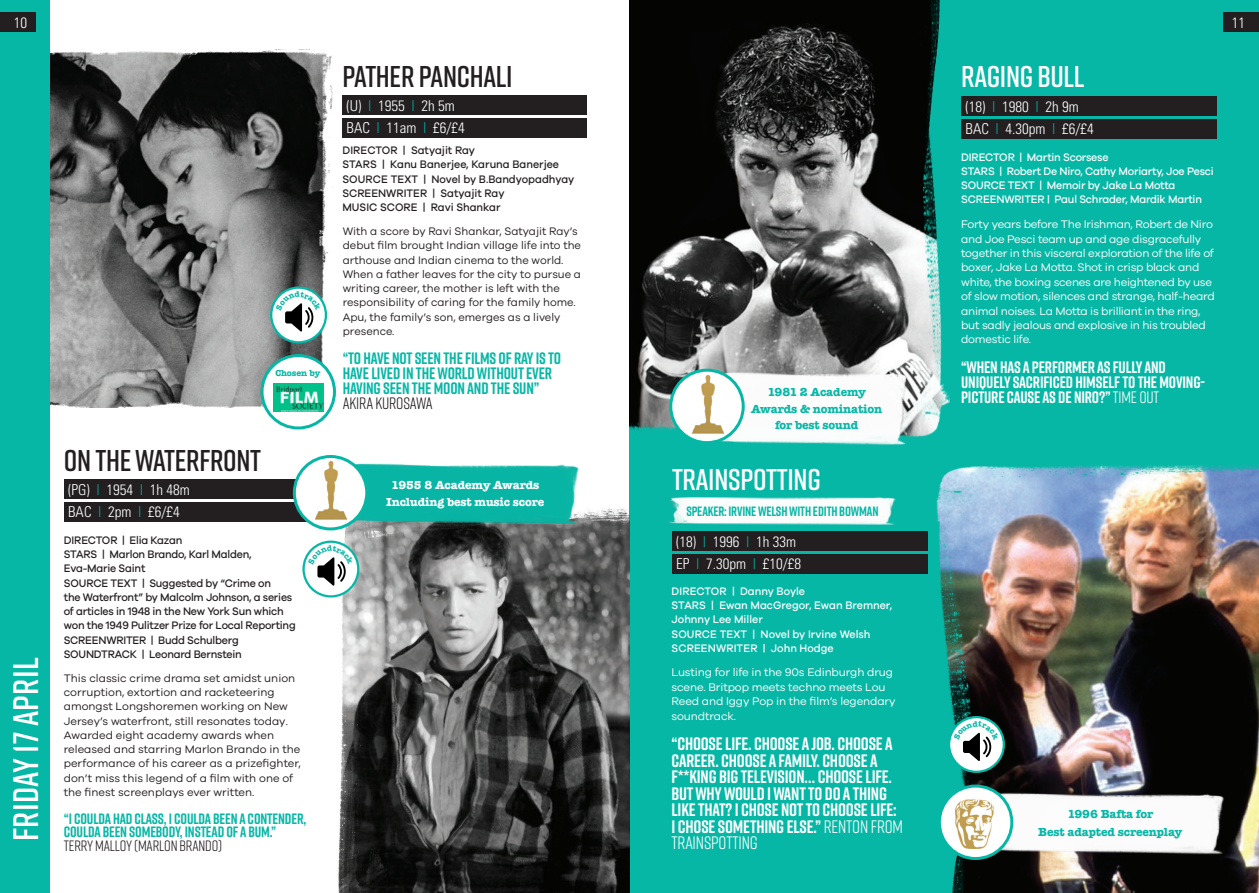
<style>
.page{position:relative;width:1259px;height:893px;background:#fff}
.page>*{position:absolute;margin:0;border:0;box-sizing:border-box;transform-origin:0 0}
.film_title{font:600 35.25px "Rift";letter-spacing:.01em;color:#fff}
.film_title-2{font:600 30px "Rift";letter-spacing:-.01em;color:#231f20}
.film_title-3{font:600 30px "Rift";letter-spacing:-.01em;color:#fff}
.quote{font:700 18px/16.5px "Rift";letter-spacing:-.01em;color:#fff}
.quote-2{font:700 16.5px/15px "Rift";letter-spacing:-.01em;color:#fff}
.quote-3{font:700 16.5px/15px "Rift";letter-spacing:-.01em;color:#07b7a6}
.quote-4{font:16.5px "Rift";letter-spacing:-.01em;color:#231f20}
.film_details{font:300 condensed 15px "Univers";color:#fff}
.quote-5{font:700 15px/13.5px "Rift";letter-spacing:-.01em;color:#07b7a6}
.quote-6{font:15px "Rift";letter-spacing:-.01em;color:#231f20}
.guest_speaker{font:700 13.5px "Rift";letter-spacing:-.01em;color:#07b7a6}
.film_title-4{font:700 12px/16.5px "American Typewriter";letter-spacing:-.01em;color:#07b7a6;text-align:center}
.film_title-5{font:700 12px "American Typewriter";letter-spacing:-.01em;color:#fff}
.body{font:11.4px/14.4px "Galano Grotesque";letter-spacing:-.02em;color:#fff}
.body-2{font:11.25px/14.2px "Galano Grotesque";color:#231f20}
.Subtitle{font:500 11.25px/14.2px "Galano Grotesque";letter-spacing:-.02em;color:#231f20;scale:.95 1}
.Subtitle-2{font:500 11.25px/14.2px "Galano Grotesque";letter-spacing:-.01em;color:#fff;scale:.95 1}
.Subtitle-3{font:500 11.25px "Galano Grotesque";color:#231f20;scale:.95 1}
.Subtitle-4{font:500 11.25px "Galano Grotesque";letter-spacing:.01em;color:#fff;scale:.95 1}
.film_title-6{font:700 9px "American Typewriter";letter-spacing:-.01em;color:#07b7a6}
.s1{color:#07b7a6}
.s2{font-weight:400}
</style>
<div class="page">
<div style="left:629px;top:0;width:630px;height:893px;background:#07b7a6"></div>
<img style="left:318px;top:509px;width:311px;height:384px">
<img style="left:49px;top:50px;width:287px;height:358px">
<img style="left:629px;top:0;width:320px;height:437px">
<img style="left:936px;top:465px;width:323px;height:428px">
<div style="left:262px;top:356px;width:72px;height:72px;background:#fff;border-radius:50%"></div>
<div style="left:260px;top:354px;width:76px;height:75px;border:3px solid #07b7a6;border-radius:50%"></div>
<img style="left:273px;top:383px;width:50px;height:29px">
<div style="left:342px;top:96px;width:245px;height:19px;background:#231f20"></div>
<div style="left:342px;top:118px;width:245px;height:19px;background:#231f20"></div>
<div style="left:64px;top:480px;width:244px;height:19px;background:#231f20"></div>
<div style="left:64px;top:502px;width:244px;height:19px;background:#231f20"></div>
<img style="left:316px;top:456px;width:290px;height:75px">
<svg style="left:294px;top:456px;width:73px;height:73px"></svg>
<div style="left:293px;top:455px;width:75px;height:75px;border:3px solid #07b7a6;border-radius:50%"></div>
<img style="left:312px;top:458px;width:36px;height:69px">
<div style="left:961px;top:97px;width:255px;height:19px;background:#231f20"></div>
<div style="left:961px;top:119px;width:255px;height:19px;background:#231f20"></div>
<img style="left:692px;top:363px;width:225px;height:82px">
<div style="left:671px;top:370px;width:72px;height:73px;background:#fff;border-radius:50%"></div>
<div style="left:669px;top:369px;width:75px;height:75px;border:3px solid #07b7a6;border-radius:50%"></div>
<img style="left:689px;top:372px;width:35px;height:68px">
<div style="left:672px;top:532px;width:255px;height:19px;background:#231f20"></div>
<div style="left:672px;top:554px;width:255px;height:19px;background:#231f20"></div>
<img style="left:960px;top:785px;width:291px;height:76px">
<div style="left:939px;top:786px;width:72px;height:72px;background:#fff;border-radius:50%"></div>
<div style="left:938px;top:784px;width:75px;height:76px;border:3px solid #07b7a6;border-radius:50%"></div>
<img style="left:956px;top:799px;width:39px;height:49px">
<img style="left:668px;top:497px;width:228px;height:28px">
<svg style="left:271px;top:288px;width:55px;height:54px"></svg>
<div style="left:270px;top:286px;width:57px;height:57px;border:2px solid #07b7a6;border-radius:50%"></div>
<svg style="left:303px;top:542px;width:55px;height:54px"></svg>
<div style="left:302px;top:541px;width:57px;height:56px;border:2px solid #07b7a6;border-radius:50%"></div>
<svg style="left:949px;top:717px;width:54px;height:55px"></svg>
<div style="left:948px;top:716px;width:57px;height:57px;border:2px solid #07b7a6;border-radius:50%"></div>
<div style="left:0;top:0;width:49px;height:893px;background:#07b7a6"></div>
<div style="left:0;top:13px;width:36px;height:19px;background:#231f20"></div>
<div style="left:1223px;top:13px;width:36px;height:19px;background:#231f20"></div>
<svg style="left:276px;top:291px;width:45px;height:41px"></svg>
<svg style="left:308px;top:545px;width:46px;height:41px"></svg>
<svg style="left:953px;top:721px;width:46px;height:40px;background:#bcc4c3"></svg>
<h3 class="film_details" style="left:14px;top:14px;width:15px">10</h3>
<h3 class="film_details" style="left:1231px;top:14px;width:15px">11</h3>
<p class="film_title" style="left:1px;top:841px;width:185px;rotate:-90deg">FRIDAY 17 APRIL</p>
<p class="film_title-6" style="left:275px;top:366px;width:46px">Chosen by</p>
<p class="film_title-2" style="left:64px;top:439px;width:199px">ON THE WATERFRONT</p>
<p class="film_details" style="left:68px;top:480px;width:123px">(PG) <span class="s1">|</span> 1954 <span class="s1">|</span> 1h 48m</p>
<p class="film_details" style="left:68px;top:503px;width:113px">BAC <span class="s1">|</span> 2pm <span class="s1">|</span> £6/£4</p>
<p class="Subtitle" style="left:64px;top:533px;width:126px">DIRECTOR | Elia Kazan</p>
<p class="Subtitle" style="left:64px;top:547px;width:199px">STARS | Marlon Brando, Karl Malden,<br>Eva-Marie Saint</p>
<p class="Subtitle" style="left:64px;top:575px;width:246px">SOURCE TEXT | Suggested by “Crime on<br>the Waterfront” by Malcolm Johnson, a series of articles in 1948 in the New York Sun which won the 1949 Pulitzer Prize for Local Reporting</p>
<p class="Subtitle" style="left:64px;top:632px;width:186px">SCREENWRITER | Budd Schulberg</p>
<p class="Subtitle" style="left:64px;top:647px;width:189px">SOUNDTRACK | Leonard Bernstein</p>
<p class="body-2" style="left:64px;top:671px;width:238px">This classic crime drama set amidst union corruption, extortion and racketeering amongst Longshoremen working on New Jersey’s waterfront, still resonates today.<br>Awarded eight academy awards when released and starring Marlon Brando in the performance of his career as a prizefighter, don’t miss this legend of a film with one of the finest screenplays ever written.</p>
<p class="quote-5" style="left:64px;top:811px;width:244px">“I COULDA HAD CLASS, I COULDA BEEN A CONTENDER,<br>COULDA BEEN SOMEBODY, INSTEAD OF A BUM.”</p>
<p class="quote-6" style="left:64px;top:835px;width:160px">TERRY MALLOY (MARLON BRANDO)</p>
<p class="film_title-2" style="left:342px;top:55px;width:172px">PATHER PANCHALI</p>
<p class="film_details" style="left:347px;top:97px;width:110px">(U) <span class="s1">|</span> 1955 <span class="s1">|</span> 2h 5m</p>
<p class="film_details" style="left:347px;top:119px;width:120px">BAC <span class="s1">|</span> 11am <span class="s1">|</span> £6/£4</p>
<p class="Subtitle-3" style="left:342px;top:144px;width:141px">DIRECTOR | Satyajit Ray</p>
<p class="Subtitle-3" style="left:342px;top:158px;width:230px">STARS | Kanu Banerjee, Karuna Banerjee</p>
<p class="Subtitle-3" style="left:342px;top:172px;width:246px">SOURCE TEXT | Novel by B.Bandyopadhyay</p>
<p class="Subtitle-3" style="left:342px;top:186px;width:172px">SCREENWRITER | Satyajit Ray</p>
<p class="Subtitle-3" style="left:342px;top:201px;width:168px">MUSIC SCORE | Ravi Shankar</p>
<p class="body-2" style="left:343px;top:224px;width:240px">With a score by Ravi Shankar, Satyajit Ray’s debut film brought Indian village life into the arthouse and Indian cinema to the world.<br>When a father leaves for the city to pursue a writing career, the mother is left with the responsibility of caring for the family home.<br>Apu, the family’s son, emerges as a lively presence.</p>
<p class="quote-3" style="left:343px;top:351px;width:220px">“TO HAVE NOT SEEN THE FILMS OF RAY IS TO<br>HAVE LIVED IN THE WORLD WITHOUT EVER<br>HAVING SEEN THE MOON AND THE SUN”</p>
<p class="quote-4" style="left:343px;top:392px;width:91px">AKIRA KUROSAWA</p>
<p class="film_title-5" style="left:391px;top:475px;width:150px">1955 8 Academy Awards</p>
<p class="film_title-5" style="left:386px;top:492px;width:160px">Including best music score</p>
<p class="film_title-4" style="left:751px;top:383px;width:132px">1981 2 Academy<br>Awards &amp; nomination for best sound</p>
<p class="film_title-3" style="left:672px;top:458px;width:150px">TRAINSPOTTING</p>
<p class="guest_speaker" style="left:686px;top:502px;width:194px">SPEAKER: IRVINE WELSH WITH EDITH BOWMAN</p>
<p class="film_details" style="left:676px;top:533px;width:121px">(18) <span class="s1">|</span> 1996 <span class="s1">|</span> 1h 33m</p>
<p class="film_details" style="left:676px;top:555px;width:126px">EP <span class="s1">|</span> 7.30pm <span class="s1">|</span> £10/£8</p>
<p class="Subtitle-2" style="left:671px;top:583px;width:142px">DIRECTOR | Danny Boyle</p>
<p class="Subtitle-2" style="left:671px;top:598px;width:234px">STARS | Ewan MacGregor, Ewan Bremner,<br>Johnny Lee Miller</p>
<p class="Subtitle-2" style="left:671px;top:626px;width:211px">SOURCE TEXT | Novel by Irvine Welsh</p>
<p class="Subtitle-4" style="left:671px;top:641px;width:172px">SCREENWRITER | John Hodge</p>
<p class="body" style="left:671px;top:665px;width:226px">Lusting for life in the 90s Edinburgh drug scene. Britpop meets techno meets Lou Reed and Iggy Pop in the film’s legendary soundtrack.</p>
<p class="quote" style="left:671px;top:735px;width:233px">“CHOOSE LIFE. CHOOSE A JOB. CHOOSE A<br>CAREER. CHOOSE A FAMILY. CHOOSE A<br>F**KING BIG TELEVISION… CHOOSE LIFE.<br>BUT WHY WOULD I WANT TO DO A THING<br>LIKE THAT? I CHOSE NOT TO CHOOSE LIFE:<br>I CHOSE SOMETHING ELSE.” <span class="s2">RENTON FROM<br>TRAINSPOTTING</span></p>
<p class="film_title-3" style="left:961px;top:55px;width:125px">RAGING BULL</p>
<p class="film_details" style="left:965px;top:97px;width:115px">(18) <span class="s1">|</span> 1980 <span class="s1">|</span> 2h 9m</p>
<p class="film_details" style="left:965px;top:120px;width:130px">BAC <span class="s1">|</span> 4.30pm <span class="s1">|</span> £6/£4</p>
<p class="Subtitle-2" style="left:961px;top:149px;width:157px">DIRECTOR | Martin Scorsese</p>
<p class="Subtitle-2" style="left:961px;top:164px;width:267px">STARS | Robert De Niro, Cathy Moriarty, Joe Pesci</p>
<p class="Subtitle-2" style="left:961px;top:178px;width:227px">SOURCE TEXT | Memoir by Jake La Motta</p>
<p class="Subtitle-2" style="left:961px;top:192px;width:255px">SCREENWRITER | Paul Schrader, Mardik Martin</p>
<p class="body" style="left:961px;top:217px;width:255px">Forty years before The Irishman, Robert de Niro and Joe Pesci team up and age disgracefully together in this visceral exploration of the life of boxer, Jake La Motta. Shot in crisp black and white, the boxing scenes are heightened by use of slow motion, silences and strange, half-heard animal noises. La Motta is brilliant in the ring, but sadly jealous and explosive in his troubled domestic life.</p>
<p class="quote-2" style="left:961px;top:359px;width:245px">“WHEN HAS A PERFORMER AS FULLY AND<br>UNIQUELY SACRIFICED HIMSELF TO THE MOVING-<br>PICTURE CAUSE AS DE NIRO?” <span class="s2">TIME OUT</span></p>
<p class="film_title-4" style="left:1067px;top:805px;width:87px">1996 Bafta for</p>
<p class="film_title-4" style="left:1038px;top:823px;width:146px">Best adapted screenplay</p>
</div>
